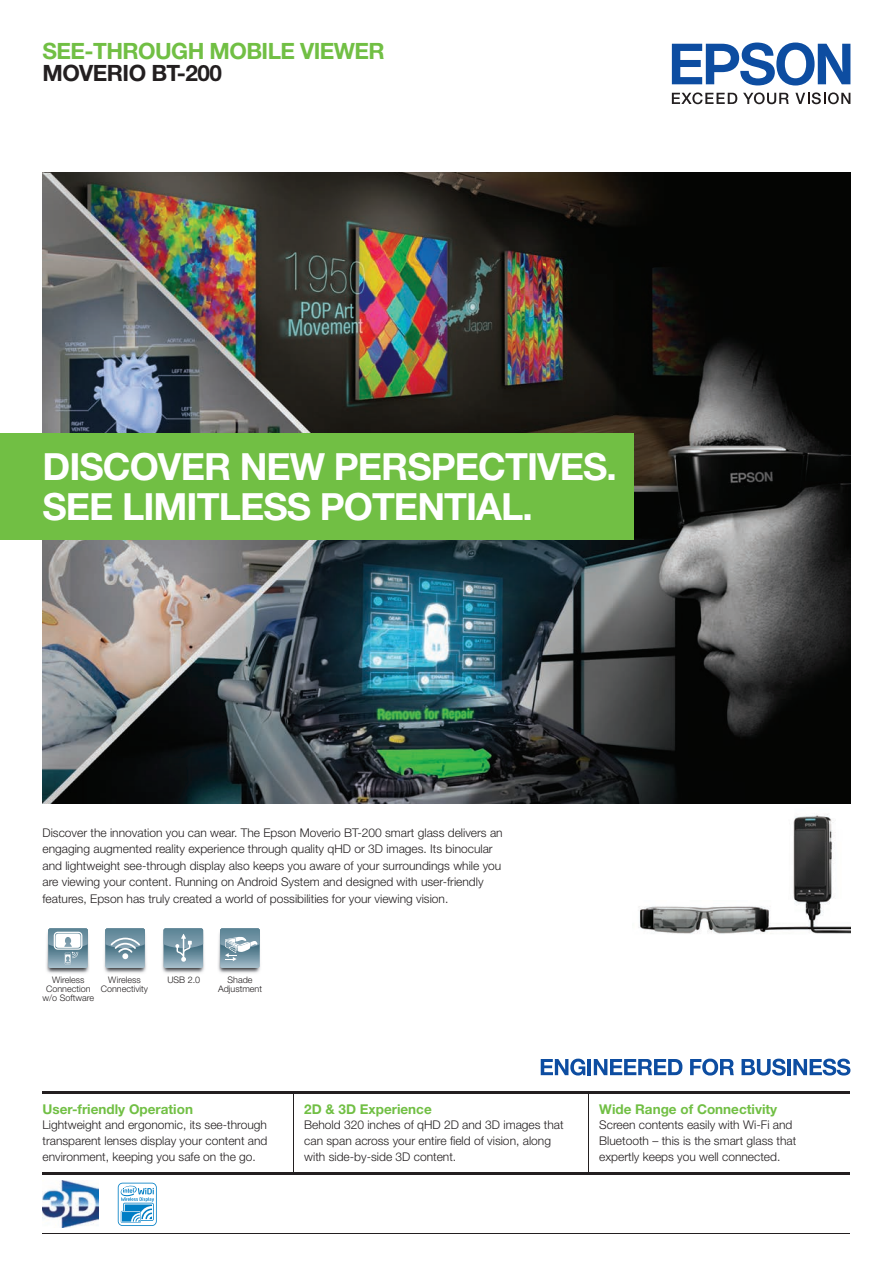
<style>
.page{position:relative;width:893px;height:1263px;background:#fff}
.page>*{position:absolute;margin:0;border:0;box-sizing:border-box;transform-origin:0 0}
.t1{font:700 37.5px/39.3px "Helvetica Neue LT Std";letter-spacing:-.025em;color:#fff}
.t2{font:700 22.5px/22.5px "Helvetica Neue LT Std";letter-spacing:-.025em;color:#71bf44}
.t3{font:700 13.5px "Helvetica Neue LT Std";color:#71bf44}
.t4{font:300 12px/15.8px "Helvetica Neue LT Std";color:#231f20}
.t5{font:300 9px/9px "Helvetica Neue LT Std";color:#231f20;text-align:center}
.s1{color:#231f20}
</style>
<div class="page">
<img style="left:43px;top:172px;width:807px;height:631px">
<svg style="left:672px;top:92px;width:65px;height:12px"></svg>
<svg style="left:743px;top:92px;width:46px;height:12px"></svg>
<svg style="left:795px;top:92px;width:55px;height:12px"></svg>
<svg style="left:672px;top:43px;width:178px;height:43px"></svg>
<img style="left:46px;top:933px;width:43px;height:41px">
<div style="left:48px;top:928px;width:40px;height:40px;background:#9fb8c6;border-radius:2px"></div>
<svg style="left:48px;top:928px;width:40px;height:37px"></svg>
<img style="left:162px;top:929px;width:42px;height:44px">
<div style="left:164px;top:928px;width:39px;height:40px;background:#98b2c0;border-radius:2px"></div>
<img style="left:104px;top:934px;width:42px;height:39px">
<svg style="left:105px;top:928px;width:40px;height:40px"></svg>
<img style="left:218px;top:932px;width:42px;height:41px">
<div style="left:220px;top:928px;width:40px;height:40px;background:linear-gradient(to right,#98b2c0,#98b2c0);border-radius:2px"></div>
<hr style="left:43px;top:1233px;width:807px;height:1px;background:#231f20">
<svg style="left:118px;top:1183px;width:39px;height:43px"></svg>
<hr style="left:43px;top:1172px;width:807px;height:2px;background:#231f20">
<hr style="left:43px;top:1091px;width:807px;height:3px;background:#231f20">
<hr style="left:293px;top:1092px;width:1px;height:81px;background:#231f20">
<hr style="left:588px;top:1092px;width:1px;height:81px;background:#231f20">
<svg style="left:541px;top:1058px;width:44px;height:17px"></svg>
<hr style="left:588px;top:1059px;width:3px;height:16px;background:#0d4da1">
<svg style="left:594px;top:1059px;width:88px;height:16px"></svg>
<svg style="left:690px;top:1058px;width:44px;height:17px"></svg>
<svg style="left:741px;top:1058px;width:45px;height:17px"></svg>
<hr style="left:787px;top:1059px;width:4px;height:16px;background:#0d4da1">
<svg style="left:793px;top:1058px;width:57px;height:17px"></svg>
<img style="left:43px;top:1180px;width:56px;height:47px">
<svg style="left:164px;top:928px;width:39px;height:34px"></svg>
<svg style="left:105px;top:928px;width:40px;height:31px"></svg>
<svg style="left:220px;top:928px;width:40px;height:33px"></svg>
<img style="left:638px;top:814px;width:212px;height:120px">
<div style="left:0;top:434px;width:634px;height:106px;background:#71bf44"></div>
<p class="t2" style="left:43px;top:42px;width:344px">SEE-THROUGH MOBILE VIEWER<br><span class="s1">MOVERIO BT-200</span></p>
<p class="t1" style="left:43px;top:451px;width:576px">DISCOVER NEW PERSPECTIVES.<br>SEE LIMITLESS POTENTIAL.</p>
<p class="t4" style="left:43px;top:825px;width:462px;line-height:16.5px">Discover the innovation you can wear. The Epson Moverio BT-200 smart glass delivers an engaging augmented reality experience through quality qHD or 3D images. Its binocular and lightweight see-through display also keeps you aware of your surroundings while you are viewing your content. Running on Android System and designed with user-friendly features, Epson has truly created a world of possibilities for your viewing vision.</p>
<p class="t5" style="left:43px;top:976px;width:53px">Wireless<br>Connection w/o Software</p>
<p class="t5" style="left:108px;top:976px;width:34px">Wireless</p>
<p class="t5" style="left:167px;top:976px;width:34px">USB 2.0</p>
<p class="t5" style="left:101px;top:985px;width:49px">Connectivity</p>
<p class="t5" style="left:218px;top:976px;width:45px">Shade<br>Adjustment</p>
<p class="t3" style="left:43px;top:1104px;width:152px">User-friendly Operation</p>
<p class="t4" style="left:43px;top:1118px;width:226px;text-align:justify">Lightweight and ergonomic, its see-through transparent lenses display your content and environment, keeping you safe on the go.</p>
<p class="t3" style="left:304px;top:1104px;width:129px">2D &amp; 3D Experience</p>
<p class="t4" style="left:304px;top:1118px;width:261px">Behold 320 inches of qHD 2D and 3D images that can span across your entire field of vision, along with side-by-side 3D content.</p>
<p class="t3" style="left:599px;top:1104px;width:179px">Wide Range of Connectivity</p>
<p class="t4" style="left:599px;top:1118px;width:199px">Screen contents easily with Wi-Fi and<br>Bluetooth – this is the smart glass that expertly keeps you well connected.</p>
</div>
